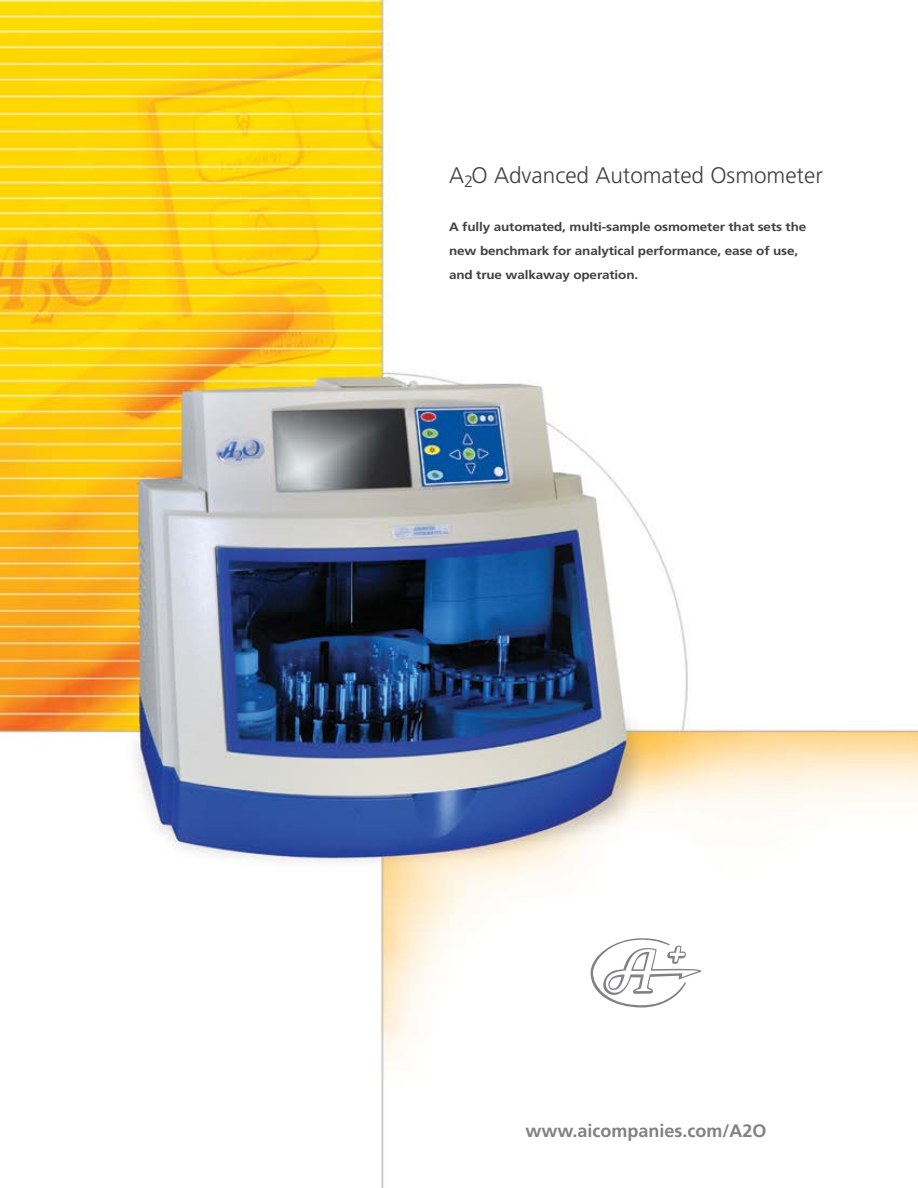
<style>
.page{position:relative;width:918px;height:1188px;background:#fff}
.page>*{position:absolute;margin:0;border:0;box-sizing:border-box;transform-origin:0 0}
.t1{font:300 22.5px "Frutiger";color:#414042}
.t2{font:700 18px "Frutiger";color:#808285}
.t3{font:700 12.15px/24px "Frutiger";letter-spacing:-.01em;color:#414042;scale:1.11 1}
</style>
<div class="page">
<img style="left:0;top:0;width:918px;height:1188px">
<svg style="left:591px;top:938px;width:111px;height:70px"></svg>
<h1 class="t1" style="left:449px;top:162px;width:375px">A<sub>2</sub>O Advanced Automated Osmometer</h1>
<p class="t3" style="left:449px;top:214px;width:323px">A fully automated, multi-sample osmometer that sets the new benchmark for analytical performance, ease of use, and true walkaway operation.</p>
<h2 class="t2" style="left:525px;top:1120px;width:243px">www.aicompanies.com/A2O</h2>
</div>
